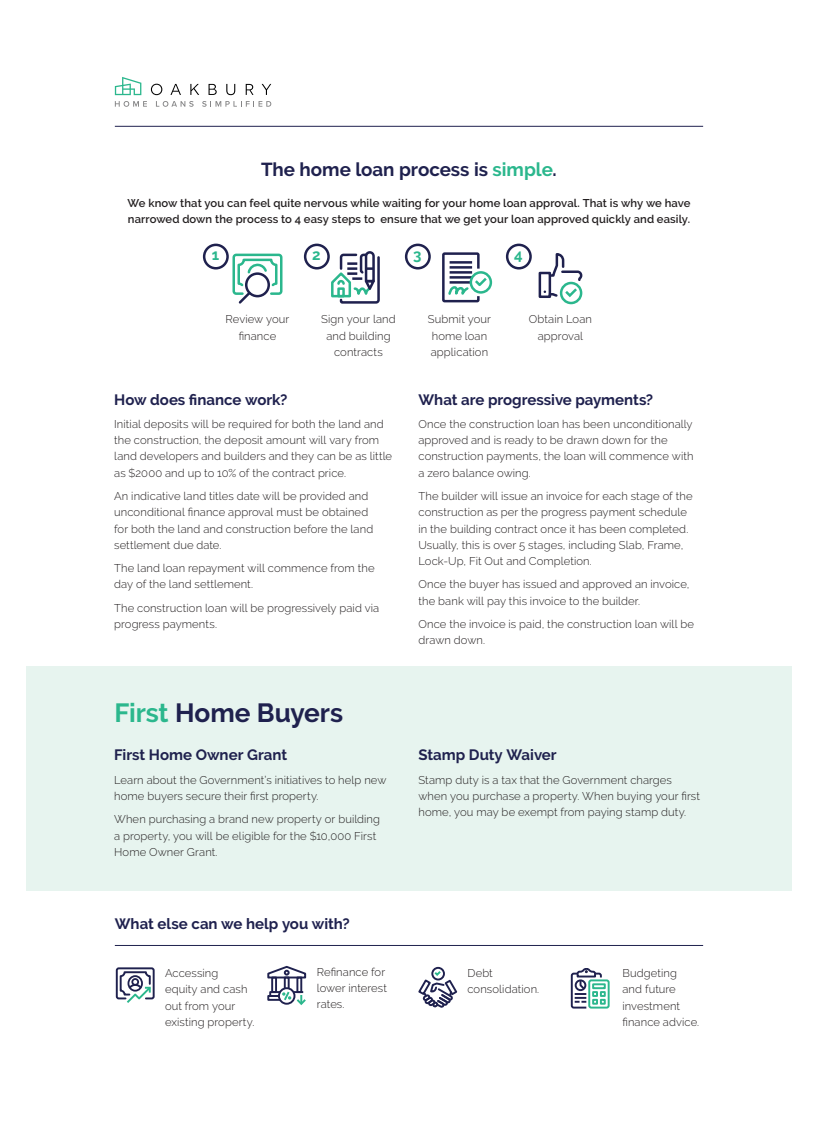
<style>
.page{position:relative;width:818px;height:1127px;background:#fff}
.page>*{position:absolute;margin:0;border:0;box-sizing:border-box;transform-origin:0 0}
.t1{font:700 26.25px "Raleway";letter-spacing:-.005em;color:#1f214e}
.t2{font:700 18.75px "Raleway";letter-spacing:-.005em;color:#1f214e}
.t3{font:700 15px "Raleway";color:#1f214e}
.t4{font:700 15px "Raleway";color:#2bb78d}
.Paragraphs{font:300 11.25px/16.2px "Raleway";letter-spacing:.01em;color:#231f20}
.Paragraphs-2{font:600 11.25px/16.2px "Raleway";letter-spacing:.01em;color:#231f20}
.s1{color:#2bb78d}
</style>
<div class="page">
<hr style="left:115px;top:126px;width:588px;height:1px;background:#1f214e">
<svg style="left:115px;top:77px;width:26px;height:18px"></svg>
<svg style="left:151px;top:84px;width:11px;height:11px"></svg>
<svg style="left:170px;top:84px;width:11px;height:11px"></svg>
<svg style="left:190px;top:84px;width:9px;height:11px"></svg>
<svg style="left:209px;top:84px;width:8px;height:11px"></svg>
<svg style="left:226px;top:84px;width:9px;height:11px"></svg>
<svg style="left:246px;top:84px;width:7px;height:11px"></svg>
<svg style="left:262px;top:84px;width:9px;height:11px"></svg>
<svg style="left:115px;top:101px;width:32px;height:6px"></svg>
<svg style="left:156px;top:101px;width:38px;height:6px"></svg>
<svg style="left:202px;top:101px;width:69px;height:6px"></svg>
<div style="left:26px;top:666px;width:766px;height:225px;background:#e7f4ef"></div>
<hr style="left:115px;top:945px;width:588px;height:1px;background:#1f214e">
<div style="left:442px;top:252px;width:38px;height:50px;border:2px solid #1f214e"></div>
<hr style="left:450px;top:261px;width:22px;height:2px;background:#1f214e">
<hr style="left:450px;top:266px;width:22px;height:2px;background:#1f214e">
<hr style="left:450px;top:271px;width:22px;height:2px;background:#1f214e">
<div style="left:470px;top:271px;width:22px;height:22px;border:2px solid #2bb78d;border-radius:50%"></div>
<svg style="left:448px;top:275px;width:41px;height:21px"></svg>
<svg style="left:331px;top:251px;width:49px;height:53px"></svg>
<div style="left:232px;top:253px;width:50px;height:42px;border:2px solid #2bb78d;border-radius:2px"></div>
<svg style="left:236px;top:258px;width:43px;height:46px"></svg>
<div style="left:539px;top:272px;width:12px;height:26px;border:2px solid #1f214e"></div>
<div style="left:560px;top:282px;width:22px;height:22px;border:2px solid #2bb78d;border-radius:50%"></div>
<svg style="left:544px;top:253px;width:38px;height:46px"></svg>
<div style="left:203px;top:243px;width:26px;height:26px;border:2px solid #1f214e;border-radius:50%"></div>
<div style="left:304px;top:243px;width:26px;height:26px;border:2px solid #1f214e;border-radius:50%"></div>
<div style="left:405px;top:243px;width:26px;height:26px;border:2px solid #1f214e;border-radius:50%"></div>
<div style="left:506px;top:243px;width:26px;height:26px;border:2px solid #1f214e;border-radius:50%"></div>
<div style="left:116px;top:967px;width:39px;height:32px;border:2px solid #1f214e;border-radius:2px"></div>
<svg style="left:119px;top:970px;width:34px;height:33px"></svg>
<svg style="left:267px;top:965px;width:40px;height:14px"></svg>
<div style="left:271px;top:976px;width:6px;height:16px;border:2px solid #1f214e"></div>
<div style="left:284px;top:976px;width:6px;height:12px;border:2px solid #1f214e"></div>
<div style="left:296px;top:976px;width:6px;height:16px;border:2px solid #1f214e"></div>
<div style="left:278px;top:986px;width:17px;height:18px;border:2px solid #1f214e;border-radius:50%"></div>
<svg style="left:267px;top:989px;width:39px;height:16px"></svg>
<div style="left:431px;top:966px;width:14px;height:14px;border:2px solid #1f214e;border-radius:50%"></div>
<svg style="left:418px;top:968px;width:40px;height:39px"></svg>
<div style="left:588px;top:979px;width:22px;height:29px;border:2px solid #2bb78d;border-radius:2px"></div>
<svg style="left:570px;top:968px;width:36px;height:41px"></svg>
<p class="t2" style="left:261px;top:159px;width:297px">The home loan process is <span class="s1">simple</span>.</p>
<p class="Paragraphs-2" style="left:128px;top:195px;width:564px">We know that you can feel quite nervous while waiting for your home loan approval. That is why we have narrowed down the process to 4 easy steps to ensure that we get your loan approved quickly and easily.</p>
<p class="t4" style="left:212px;top:246px;width:9px">1</p>
<p class="t4" style="left:312px;top:246px;width:10px">2</p>
<p class="t4" style="left:413px;top:246px;width:10px">3</p>
<p class="t4" style="left:514px;top:246px;width:10px">4</p>
<p class="Paragraphs" style="left:226px;top:311px;width:65px;text-align:center">Review your finance</p>
<p class="Paragraphs" style="left:321px;top:311px;width:76px;text-align:center">Sign your land and building contracts</p>
<p class="Paragraphs" style="left:428px;top:311px;width:65px">Submit your home loan application</p>
<p class="Paragraphs" style="left:529px;top:311px;width:65px;text-align:center">Obtain Loan approval</p>
<p class="t3" style="left:114px;top:390px;width:175px">How does finance work?</p>
<p class="Paragraphs" style="left:114px;top:415px;width:279px">Initial deposits will be required for both the land and the construction, the deposit amount will vary from land developers and builders and they can be as little as $2000 and up to 10% of the contract price.</p>
<p class="Paragraphs" style="left:114px;top:487px;width:261px">An indicative land titles date will be provided and unconditional finance approval must be obtained for both the land and construction before the land settlement due date.</p>
<p class="Paragraphs" style="left:114px;top:560px;width:262px">The land loan repayment will commence from the day of the land settlement.</p>
<p class="Paragraphs" style="left:114px;top:599px;width:267px">The construction loan will be progressively paid via progress payments.</p>
<p class="t1" style="left:114px;top:697px;width:230px"><span class="s1">First</span> Home Buyers</p>
<p class="t3" style="left:114px;top:746px;width:174px">First Home Owner Grant</p>
<p class="Paragraphs" style="left:114px;top:771px;width:274px">Learn about the Government’s initiatives to help new home buyers secure their first property.</p>
<p class="Paragraphs" style="left:114px;top:811px;width:267px">When purchasing a brand new property or building a property, you will be eligible for the $10,000 First<br>Home Owner Grant.</p>
<p class="t3" style="left:115px;top:915px;width:236px">What else can we help you with?</p>
<p class="t3" style="left:418px;top:390px;width:236px">What are progressive payments?</p>
<p class="Paragraphs" style="left:418px;top:415px;width:277px">Once the construction loan has been unconditionally approved and is ready to be drawn down for the construction payments, the loan will commence with a zero balance owing.</p>
<p class="Paragraphs" style="left:418px;top:487px;width:276px">The builder will issue an invoice for each stage of the construction as per the progress payment schedule in the building contract once it has been completed.<br>Usually, this is over 5 stages, including Slab, Frame, Lock-Up, Fit Out and Completion.</p>
<p class="Paragraphs" style="left:418px;top:576px;width:273px">Once the buyer has issued and approved an invoice, the bank will pay this invoice to the builder.</p>
<p class="Paragraphs" style="left:418px;top:615px;width:277px">Once the invoice is paid, the construction loan will be drawn down.</p>
<p class="t3" style="left:418px;top:746px;width:140px">Stamp Duty Waiver</p>
<p class="Paragraphs" style="left:418px;top:771px;width:283px">Stamp duty is a tax that the Government charges when you purchase a property. When buying your first home, you may be exempt from paying stamp duty.</p>
<p class="Paragraphs" style="left:165px;top:964px;width:91px">Accessing<br>equity and cash out from your existing property.</p>
<p class="Paragraphs" style="left:317px;top:963px;width:72px">Refinance for lower interest rates.</p>
<p class="Paragraphs" style="left:467px;top:964px;width:73px">Debt consolidation.</p>
<p class="Paragraphs" style="left:622px;top:964px;width:78px">Budgeting and future investment finance advice.</p>
</div>
